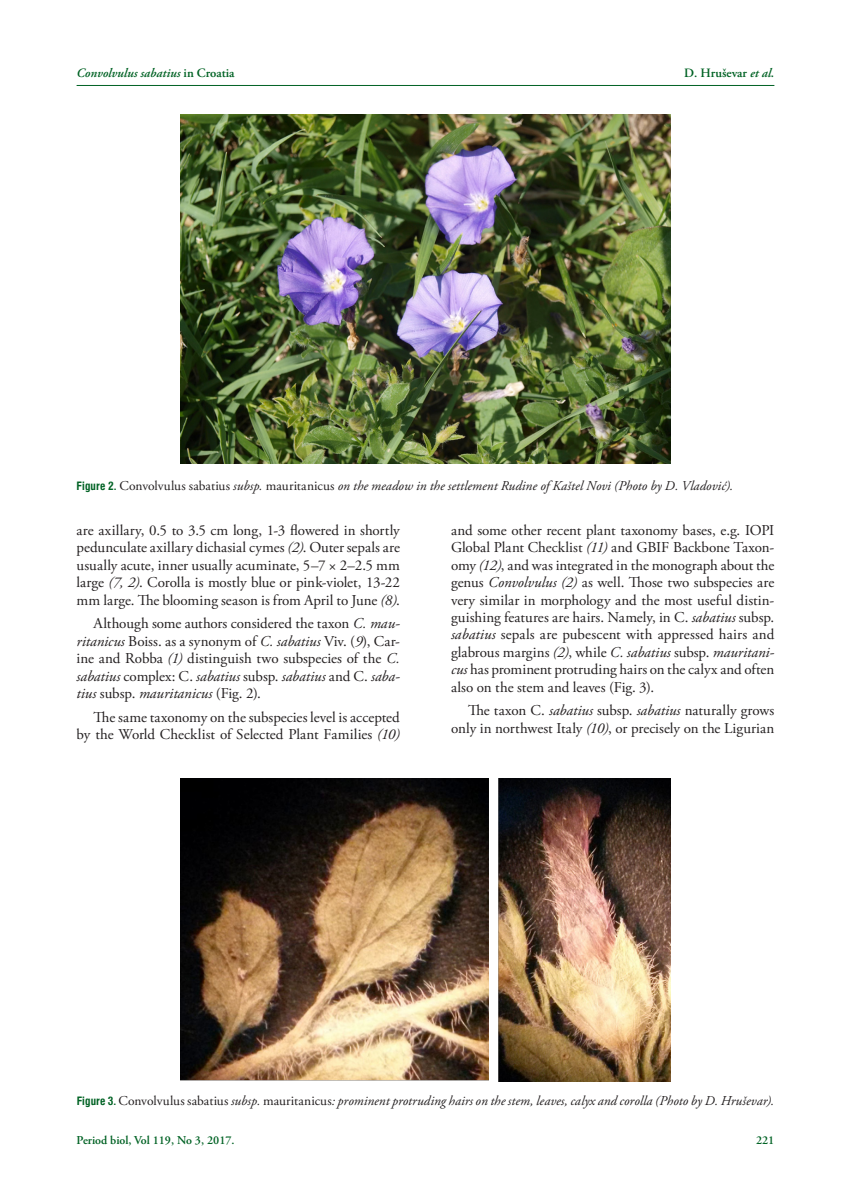
<style>
.page{position:relative;width:851px;height:1191px;background:#fff}
.page>*{position:absolute;margin:0;border:0;box-sizing:border-box;transform-origin:0 0}
.Body_Text{font:15px/17.4px "Adobe Garamond Pro";color:#231f20;text-align:justify}
.slika_potpis{font:italic 13.5px "Adobe Garamond Pro";letter-spacing:.005em;color:#231f20}
.zaglavlje{font:italic 600 12.75px "Adobe Garamond Pro";color:#006224}
.zaglavlje-2{font:600 12.75px "Adobe Garamond Pro";color:#006224}
.podnozje{font:600 12px "Adobe Garamond Pro";color:#006224}
.s1{font-style:normal}
.s2{font-style:italic}
.s3{font-family:"Swiss 721 BT";font-weight:700;font-style:normal;font-stretch:condensed;font-size:11.25px;color:#006224}
</style>
<div class="page">
<hr style="left:77px;top:85px;width:697px;height:1px;background:#006224">
<img style="left:181px;top:115px;width:489px;height:348px">
<img style="left:181px;top:778px;width:489px;height:303px">
<p class="zaglavlje" style="left:77px;top:65px;width:159px">Convolvulus sabatius <span class="s1">in Croatia</span></p>
<p class="zaglavlje-2" style="left:684px;top:65px;width:92px">D. Hruševar <span class="s2">et al.</span></p>
<p class="slika_potpis" style="left:77px;top:478px;width:658px"><span class="s3">Figure 2.</span> <span class="s1">Convolvulus sabatius</span> subsp. <span class="s1">mauritanicus</span> on the meadow in the settlement Rudine of Kaštel Novi (Photo by D. Vladović).</p>
<p class="Body_Text" style="left:77px;top:522px;width:325px">are axillary, 0.5 to 3.5 cm long, 1-3 flowered in shortly pedunculate axillary dichasial cymes <span class="s2">(2)</span>. Outer sepals are usually acute, inner usually acuminate, 5–7 × 2–2.5 mm large <span class="s2">(7, 2)</span>. Corolla is mostly blue or pink-violet, 13-22 mm large. The blooming season is from April to June <span class="s2">(8)</span>.</p>
<p class="Body_Text" style="left:77px;top:615px;width:325px;text-indent:17px">Although some authors considered the taxon <span class="s2">C. mau&shy;ritanicus</span> Boiss. as a synonym of <span class="s2">C. sabatius</span> Viv. (<span class="s2">9</span>), Car&shy;ine and Robba <span class="s2">(1)</span> distinguish two subspecies of the <span class="s2">C. sabatius</span> complex: C. <span class="s2">sabatius</span> subsp. <span class="s2">sabatius</span> and C. <span class="s2">saba&shy;tius</span> subsp. <span class="s2">mauritanicus</span> (Fig. 2).</p>
<p class="Body_Text" style="left:77px;top:709px;width:325px;text-align:right">The same taxonomy on the subspecies level is accepted by the World Checklist of Selected Plant Families <span class="s2">(10)</span></p>
<p class="Body_Text" style="left:451px;top:522px;width:325px">and some other recent plant taxonomy bases, e.g. IOPI Global Plant Checklist <span class="s2">(11)</span> and GBIF Backbone Taxon&shy;omy <span class="s2">(12)</span>, and was integrated in the monograph about the genus <span class="s2">Convolvulus (2)</span> as well. Those two subspecies are very similar in morphology and the most useful distin&shy;guishing features are hairs. Namely, in C. <span class="s2">sabatius</span> subsp. <span class="s2">sabatius</span> sepals are pubescent with appressed hairs and glabrous margins <span class="s2">(2)</span>, while <span class="s2">C. sabatius</span> subsp. <span class="s2">mauritani&shy;cus</span> has prominent protruding hairs on the calyx and often also on the stem and leaves (Fig. 3).</p>
<p class="Body_Text" style="left:451px;top:702px;width:325px;text-align:right">The taxon C. <span class="s2">sabatius</span> subsp. <span class="s2">sabatius</span> naturally grows only in northwest Italy <span class="s2">(10)</span>, or precisely on the Ligurian</p>
<p class="slika_potpis" style="left:77px;top:1092px;width:699px"><span class="s3">Figure 3.</span> <span class="s1">Convolvulus sabatius</span> subsp. <span class="s1">mauritanicus</span>: prominent protruding hairs on the stem, leaves, calyx and corolla (Photo by D. Hruševar).</p>
<p class="podnozje" style="left:77px;top:1133px;width:159px">Period biol, Vol 119, No 3, 2017.</p>
<p class="podnozje" style="left:755px;top:1133px;width:20px">221</p>
</div>
